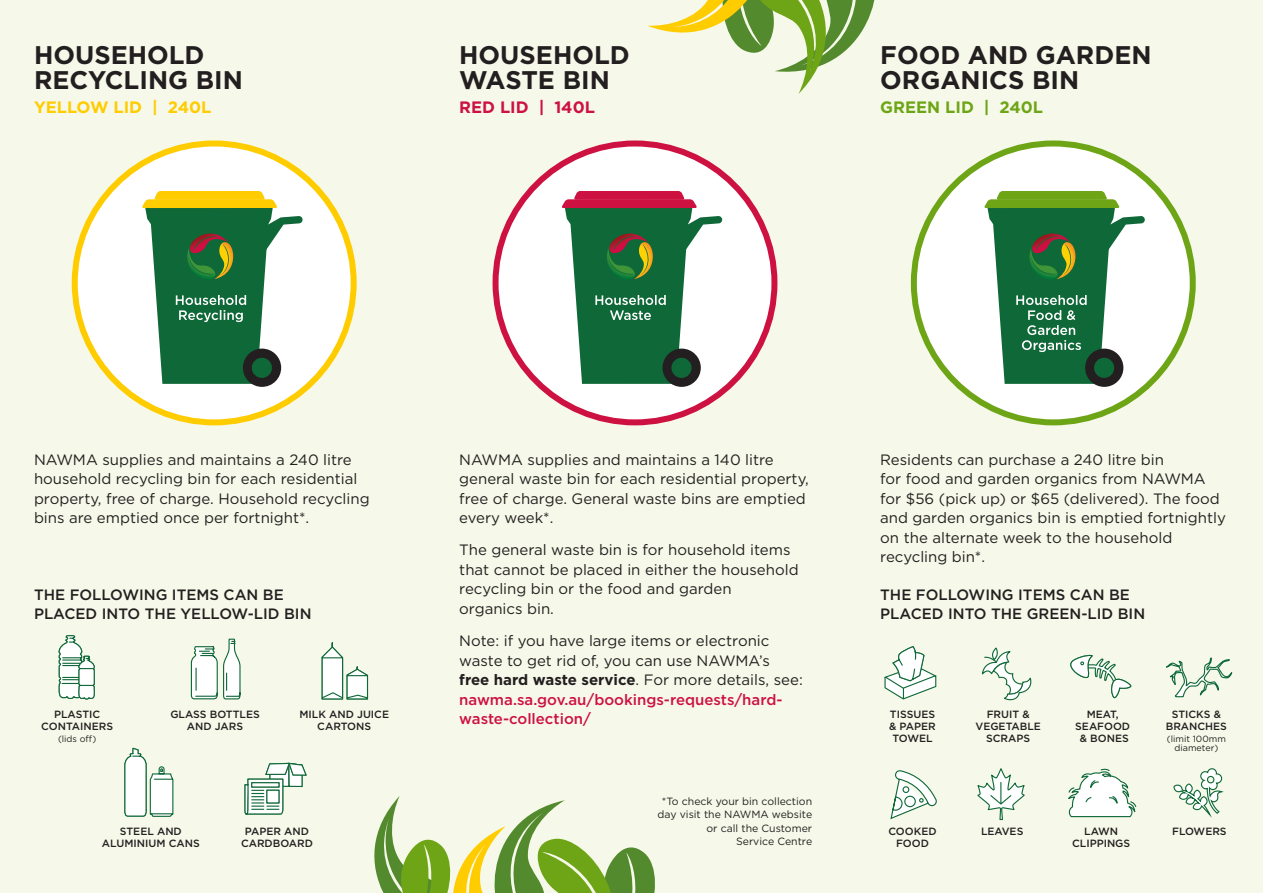
<style>
.page{position:relative;width:1263px;height:893px;background:#f6f9e9}
.page>*{position:absolute;margin:0;border:0;box-sizing:border-box;transform-origin:0 0}
.Body_Copy_on_white{font:700 25.5px/25.5px "Gotham";color:#231f20}
.Body_Copy_on_white-2{font:700 16.5px "Gotham";color:#fc0}
.Body_Copy_on_white-3{font:700 16.5px "Gotham";color:#6ea516}
.Body_Copy_on_white-4{font:700 16.5px "Gotham";color:#cd1141}
.Body_Copy_on_white-5{font:15px/19.5px "Gotham";color:#231f20}
.Body_Copy_on_white-6{font:500 15px/19.5px "Gotham";color:#231f20}
.Body_Copy_on_white-7{font:500 10.5px/12px "Gotham";color:#231f20;text-align:center}
.Body_Copy_on_white-8{font:10.5px/13.5px "Gotham";color:#231f20;text-align:right}
.Body_Copy_on_white-9{font:9px/9px "Gotham";color:#231f20;text-align:center}
.s1{font-weight:700}
.s2{font-weight:500;color:#cd1141}
</style>
<div class="page">
<div style="left:914px;top:143px;width:279px;height:279px;background:#fff;border-radius:50%"></div>
<div style="left:911px;top:140px;width:285px;height:285px;border:6px solid #6ea516;border-radius:50%"></div>
<div style="left:495px;top:143px;width:279px;height:279px;background:#fff;border-radius:50%"></div>
<div style="left:492px;top:140px;width:285px;height:285px;border:6px solid #cd1141;border-radius:50%"></div>
<div style="left:75px;top:143px;width:279px;height:279px;background:#fff;border-radius:50%"></div>
<div style="left:72px;top:140px;width:285px;height:285px;border:6px solid #fc0;border-radius:50%"></div>
<svg style="left:647px;top:0;width:228px;height:94px"></svg>
<svg style="left:374px;top:796px;width:281px;height:97px"></svg>
<div style="left:1085px;top:349px;width:38px;height:38px;background:#231f20;border-radius:50%"></div>
<svg style="left:984px;top:191px;width:161px;height:193px"></svg>
<div style="left:662px;top:349px;width:39px;height:38px;background:#231f20;border-radius:50%"></div>
<svg style="left:562px;top:191px;width:160px;height:193px"></svg>
<div style="left:243px;top:349px;width:38px;height:38px;background:#231f20;border-radius:50%"></div>
<svg style="left:142px;top:191px;width:161px;height:193px"></svg>
<svg style="left:58px;top:635px;width:37px;height:65px"></svg>
<svg style="left:190px;top:638px;width:51px;height:62px"></svg>
<svg style="left:321px;top:642px;width:48px;height:58px"></svg>
<svg style="left:124px;top:747px;width:50px;height:70px"></svg>
<svg style="left:244px;top:762px;width:63px;height:53px"></svg>
<svg style="left:981px;top:647px;width:51px;height:54px"></svg>
<svg style="left:1070px;top:655px;width:62px;height:44px"></svg>
<svg style="left:890px;top:770px;width:46px;height:50px"></svg>
<svg style="left:884px;top:646px;width:53px;height:54px"></svg>
<svg style="left:1166px;top:657px;width:67px;height:41px"></svg>
<svg style="left:977px;top:769px;width:48px;height:52px"></svg>
<svg style="left:1068px;top:768px;width:69px;height:50px"></svg>
<svg style="left:1173px;top:768px;width:50px;height:50px"></svg>
<p class="Body_Copy_on_white" style="left:34px;top:42px;width:210px">HOUSEHOLD<br>RECYCLING BIN</p>
<p class="Body_Copy_on_white-2" style="left:34px;top:98px;width:179px">YELLOW LID | 240L</p>
<p class="Body_Copy_on_white" style="left:459px;top:42px;width:172px">HOUSEHOLD<br>WASTE BIN</p>
<p class="Body_Copy_on_white-4" style="left:459px;top:98px;width:137px">RED LID | 140L</p>
<p class="Body_Copy_on_white" style="left:880px;top:42px;width:273px">FOOD AND GARDEN<br>ORGANICS BIN</p>
<p class="Body_Copy_on_white-3" style="left:880px;top:98px;width:164px">GREEN LID | 240L</p>
<p class="Body_Copy_on_white-5" style="left:34px;top:449px;width:337px">NAWMA supplies and maintains a 240 litre household recycling bin for each residential property, free of charge. Household recycling bins are emptied once per fortnight*.</p>
<p class="Body_Copy_on_white-5" style="left:459px;top:449px;width:351px">NAWMA supplies and maintains a 140 litre general waste bin for each residential property, free of charge. General waste bins are emptied every week*.</p>
<p class="Body_Copy_on_white-5" style="left:459px;top:540px;width:341px">The general waste bin is for household items that cannot be placed in either the household recycling bin or the food and garden organics bin.</p>
<p class="Body_Copy_on_white-5" style="left:459px;top:631px;width:345px">Note: if you have large items or electronic waste to get rid of, you can use NAWMA’s <span class="s1">free hard waste service</span>. For more details, see: <span class="s2">nawma.sa.gov.au/bookings-requests/hard&shy;waste-collection/</span></p>
<p class="Body_Copy_on_white-5" style="left:880px;top:449px;width:347px">Residents can purchase a 240 litre bin<br>for food and garden organics from NAWMA for $56 (pick up) or $65 (delivered). The food and garden organics bin is emptied fortnightly on the alternate week to the household recycling bin*.</p>
<p class="Body_Copy_on_white-6" style="left:34px;top:584px;width:279px">THE FOLLOWING ITEMS CAN BE<br>PLACED INTO THE YELLOW-LID BIN</p>
<p class="Body_Copy_on_white-6" style="left:880px;top:584px;width:266px">THE FOLLOWING ITEMS CAN BE<br>PLACED INTO THE GREEN-LID BIN</p>
<p class="Body_Copy_on_white-7" style="left:41px;top:708px;width:73px">PLASTIC<br>CONTAINERS</p>
<p class="Body_Copy_on_white-9" style="left:58px;top:734px;width:40px">(lids off)</p>
<p class="Body_Copy_on_white-7" style="left:170px;top:708px;width:91px">GLASS BOTTLES<br>AND JARS</p>
<p class="Body_Copy_on_white-7" style="left:299px;top:708px;width:91px">MILK AND JUICE<br>CARTONS</p>
<p class="Body_Copy_on_white-7" style="left:975px;top:708px;width:67px">FRUIT &amp;<br>VEGETABLE<br>SCRAPS</p>
<p class="Body_Copy_on_white-7" style="left:1166px;top:708px;width:63px">STICKS &amp;<br>BRANCHES</p>
<p class="Body_Copy_on_white-7" style="left:889px;top:708px;width:48px">TISSUES &amp; PAPER<br>TOWEL</p>
<p class="Body_Copy_on_white-7" style="left:1075px;top:708px;width:56px">MEAT,<br>SEAFOOD &amp; BONES</p>
<p class="Body_Copy_on_white-9" style="left:1167px;top:734px;width:61px">(limit 100mm diameter)</p>
<p class="Body_Copy_on_white-7" style="left:102px;top:824px;width:99px">STEEL AND<br>ALUMINIUM CANS</p>
<p class="Body_Copy_on_white-7" style="left:241px;top:824px;width:73px">PAPER AND<br>CARDBOARD</p>
<p class="Body_Copy_on_white-8" style="left:657px;top:794px;width:156px">*To check your bin collection day visit the NAWMA website or call the Customer<br>Service Centre</p>
<p class="Body_Copy_on_white-7" style="left:888px;top:824px;width:50px">COOKED<br>FOOD</p>
<p class="Body_Copy_on_white-7" style="left:981px;top:824px;width:44px">LEAVES</p>
<p class="Body_Copy_on_white-7" style="left:1072px;top:824px;width:60px">LAWN<br>CLIPPINGS</p>
<p class="Body_Copy_on_white-7" style="left:1172px;top:824px;width:56px">FLOWERS</p>
</div>
